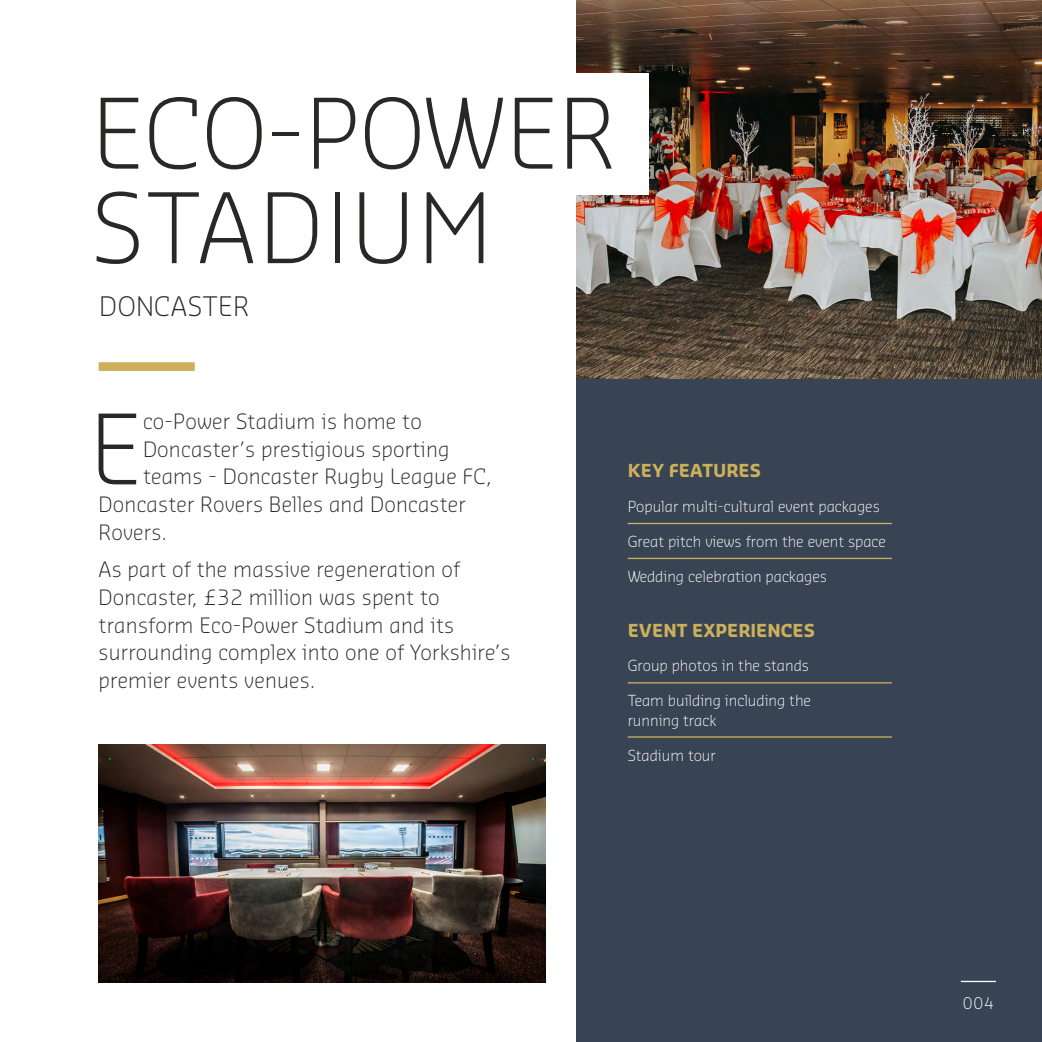
<style>
.page{position:relative;width:1042px;height:1042px;background:#fff}
.page>*{position:absolute;margin:0;border:0;box-sizing:border-box;transform-origin:0 0}
.t1{font:300 94.5px/94.5px "Sansa Pro";color:#282827}
.t2{font:300 94.33px "Sansa Pro";color:#282827}
.t3{font:300 26.25px "Sansa Pro";letter-spacing:.02em;color:#282827}
.t4{font:300 20.65px/27.7px "Sansa Pro";letter-spacing:.01em;color:#282827}
.t5{font:700 17.5px "Sansa Pro";color:#ccb05c}
.t6{font:300 15.75px "Sansa Pro";color:#fff}
.t7{font:300 14.88px/19.2px "Sansa Pro";color:#fff}
</style>
<div class="page">
<img style="left:576px;top:0;width:466px;height:379px">
<div style="left:539px;top:73px;width:109px;height:121px;background:#fff"></div>
<div style="left:576px;top:379px;width:466px;height:663px;background:#384353"></div>
<div style="left:99px;top:362px;width:96px;height:9px;background:#ccb05c"></div>
<img style="left:99px;top:744px;width:447px;height:238px">
<hr style="left:961px;top:981px;width:35px;height:1px;background:#fff">
<hr style="left:628px;top:523px;width:264px;height:1px;background:#ccb05c">
<hr style="left:628px;top:558px;width:264px;height:1px;background:#ccb05c">
<hr style="left:628px;top:682px;width:264px;height:1px;background:#ccb05c">
<hr style="left:628px;top:736px;width:264px;height:1px;background:#ccb05c">
<h1 class="t1" style="left:92px;top:83px;width:526px">ECO-POWER<br>STADIUM</h1>
<p class="t3" style="left:99px;top:289px;width:151px">DONCASTER</p>
<h2 class="t2" style="left:90px;top:387px;width:54px">E</h2>
<p class="t4" style="left:143px;top:407px;width:280px">co-Power Stadium is home to</p>
<p class="t4" style="left:143px;top:434px;width:308px">Doncaster’s prestigious sporting</p>
<p class="t4" style="left:143px;top:462px;width:350px">teams - Doncaster Rugby League FC,</p>
<p class="t4" style="left:99px;top:490px;width:369px">Doncaster Rovers Belles and Doncaster</p>
<p class="t4" style="left:99px;top:517px;width:70px">Rovers.</p>
<p class="t4" style="left:99px;top:555px;width:413px">As part of the massive regeneration of Doncaster, £32 million was spent to transform Eco-Power Stadium and its surrounding complex into one of Yorkshire’s premier events venues.</p>
<p class="t5" style="left:628px;top:459px;width:135px">KEY FEATURES</p>
<p class="t7" style="left:628px;top:496px;width:254px">Popular multi-cultural event packages</p>
<p class="t7" style="left:628px;top:531px;width:260px">Great pitch views from the event space</p>
<p class="t7" style="left:628px;top:566px;width:201px">Wedding celebration packages</p>
<p class="t5" style="left:628px;top:618px;width:189px">EVENT EXPERIENCES</p>
<p class="t7" style="left:628px;top:656px;width:183px">Group photos in the stands</p>
<p class="t7" style="left:628px;top:690px;width:185px">Team building including the running track</p>
<p class="t7" style="left:628px;top:745px;width:90px">Stadium tour</p>
<p class="t6" style="left:963px;top:992px;width:33px">004</p>
</div>
